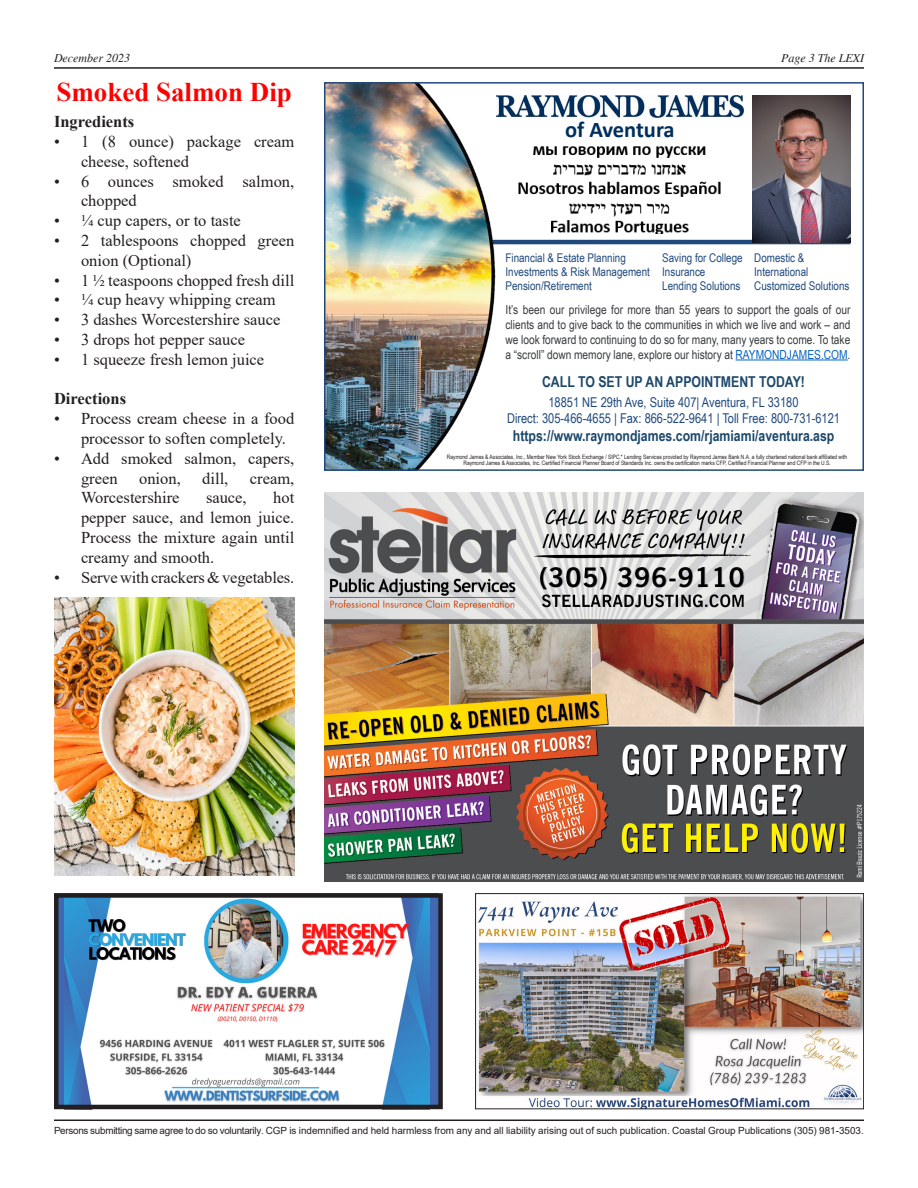
<style>
.page{position:relative;width:918px;height:1188px;background:#fff}
.page>*{position:absolute;margin:0;border:0;box-sizing:border-box;transform-origin:0 0}
.t1{font:700 27px "Times New Roman";color:#f00}
.t2{font:700 22.5px "Calibri";letter-spacing:-.005em;color:#002f5d}
.t3{font:16.5px/19.8px "Times New Roman";color:#231f20}
.t4{font:700 16.5px "Times New Roman";color:#231f20}
.t5{font:700 15px "Arial Narrow";color:#1c486b}
.t6{font:13.5px/16.2px "Arial Narrow";color:#1f497d;text-align:center}
.t7{font:12.45px/15px "Arial Narrow";color:#383c3e;text-align:justify}
.t8{font:12px/14.4px "Arial Narrow";color:#1f497d}
.t9{font:italic 12px "Times";color:#231f20}
.t10{font:9.9px "Arial";color:#231f20}
.t11{font:6px/6px "Arial Narrow";color:#231f20;text-align:center}
.s1{color:#0563c1}
</style>
<div class="page">
<hr style="left:54px;top:67px;width:810px;height:2px;background:#231f20">
<hr style="left:54px;top:1120px;width:810px;height:1px;background:#231f20">
<img style="left:324px;top:493px;width:540px;height:389px">
<img style="left:477px;top:895px;width:385px;height:212px">
<div style="left:475px;top:893px;width:389px;height:216px;border:1px solid #231f20"></div>
<div style="left:54px;top:893px;width:384px;height:216px;background:#4069b2"></div>
<img style="left:65px;top:899px;width:365px;height:204px">
<div style="left:54px;top:893px;width:389px;height:216px;border:5px solid #231f20"></div>
<hr style="left:453px;top:240px;width:397px;height:4px;background:#1f497d">
<img style="left:327px;top:85px;width:169px;height:383px">
<img style="left:753px;top:96px;width:97px;height:146px">
<img style="left:518px;top:146px;width:203px;height:88px">
<div style="left:324px;top:82px;width:540px;height:389px;border:2px solid #1f497d"></div>
<hr style="left:736px;top:360px;width:112px;height:1px;background:#0563c1">
<img style="left:496px;top:96px;width:247px;height:21px">
<img style="left:54px;top:597px;width:240px;height:278px">
<p class="t9" style="left:54px;top:52px;width:78px">December 2023</p>
<p class="t9" style="left:781px;top:52px;width:84px">Page 3 The LEXI</p>
<p class="t1" style="left:56px;top:72px;width:237px">Smoked Salmon Dip</p>
<p class="t4" style="left:54px;top:110px;width:82px">Ingredients</p>
<p class="t3" style="left:81px;top:131px;width:215px;text-indent:-27px">• 1 (8 ounce) package cream cheese, softened</p>
<p class="t3" style="left:81px;top:171px;width:215px;text-indent:-27px">• 6 ounces smoked salmon, chopped</p>
<p class="t3" style="left:54px;top:210px;width:188px">• ¼ cup capers, or to taste</p>
<p class="t3" style="left:81px;top:230px;width:215px;text-indent:-27px">• 2 tablespoons chopped green onion (Optional)</p>
<p class="t3" style="left:54px;top:270px;width:242px">• 1 ½ teaspoons chopped fresh dill</p>
<p class="t3" style="left:54px;top:290px;width:223px">• ¼ cup heavy whipping cream</p>
<p class="t3" style="left:54px;top:309px;width:228px">• 3 dashes Worcestershire sauce</p>
<p class="t3" style="left:54px;top:329px;width:193px">• 3 drops hot pepper sauce</p>
<p class="t3" style="left:54px;top:349px;width:212px">• 1 squeeze fresh lemon juice</p>
<p class="t4" style="left:54px;top:387px;width:74px">Directions</p>
<p class="t3" style="left:81px;top:408px;width:215px;text-indent:-27px">• Process cream cheese in a food processor to soften completely.</p>
<p class="t3" style="left:81px;top:448px;width:215px;text-indent:-27px">• Add smoked salmon, capers, green</p>
<p class="t3" style="left:139px;top:468px;width:43px">onion,</p>
<p class="t3" style="left:202px;top:468px;width:28px">dill,</p>
<p class="t3" style="left:250px;top:468px;width:46px">cream,</p>
<p class="t3" style="left:81px;top:488px;width:100px">Worcestershire</p>
<p class="t3" style="left:206px;top:488px;width:42px">sauce,</p>
<p class="t3" style="left:81px;top:488px;width:215px;text-align:justify;text-indent:192px">hot pepper sauce, and lemon juice.<br>Process the mixture again until creamy and smooth.</p>
<p class="t3" style="left:54px;top:567px;width:242px">• Serve with crackers &amp; vegetables.</p>
<p class="t2" style="left:565px;top:113px;width:111px">of Aventura</p>
<p class="t8" style="left:506px;top:250px;width:146px">Financial &amp; Estate Planning<br>Investments &amp; Risk Management<br>Pension/Retirement</p>
<p class="t8" style="left:662px;top:250px;width:82px">Saving for College<br>Insurance<br>Lending Solutions</p>
<p class="t7" style="left:506px;top:301px;width:346px">It’s been our privilege for more than 55 years to support the goals of our clients and to give back to the communities in which we live and work – and we look forward to continuing to do so for many, many years to come. To take a “scroll” down memory lane, explore our history at <span class="s1">RAYMONDJAMES.COM</span>.</p>
<p class="t8" style="left:754px;top:250px;width:97px">Domestic &amp;<br>International<br>Customized Solutions</p>
<p class="t5" style="left:542px;top:371px;width:264px">CALL TO SET UP AN APPOINTMENT TODAY!</p>
<p class="t6" style="left:507px;top:393px;width:334px">18851 NE 29th Ave, Suite 407| Aventura, FL 33180<br>Direct: 305-466-4655 | Fax: 866-522-9641 | Toll Free: 800-731-6121</p>
<p class="t5" style="left:513px;top:424px;width:323px">https://www.raymondjames.com/rjamiami/aventura.asp</p>
<p class="t11" style="left:447px;top:453px;width:402px">Raymond James &amp; Associates, Inc., Member New York Stock Exchange / SIPC.* Lending Services provided by Raymond James Bank N.A. a fully chartered national bank affiliated with<br>Raymond James &amp; Associates, Inc. Certified Financial Planner Board of Standards Inc. owns the certification marks CFP, Certified Financial Planner and CFP in the U.S.</p>
<p class="t10" style="left:54px;top:1124px;width:811px">Persons submitting same agree to do so voluntarily. CGP is indemnified and held harmless from any and all liability arising out of such publication. Coastal Group Publications (305) 981-3503.</p>
</div>
